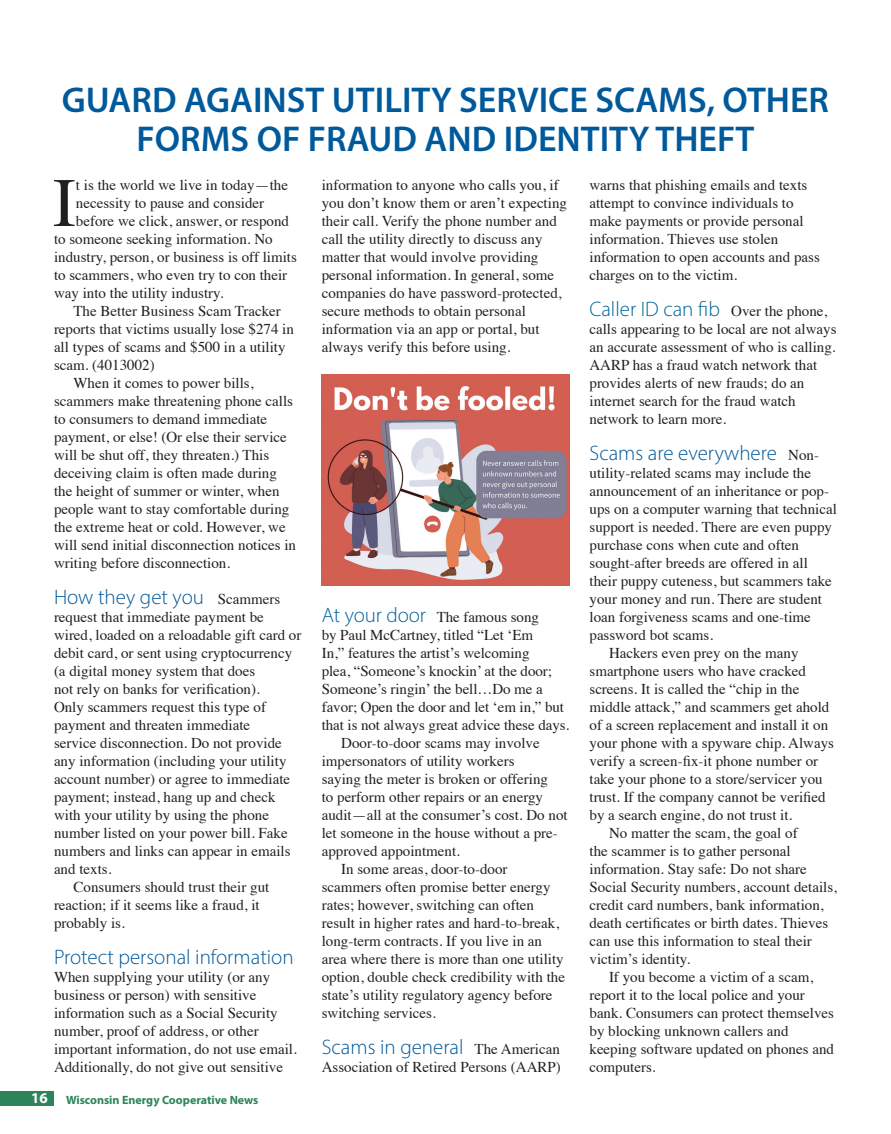
<style>
.page{position:relative;width:891px;height:1134px;background:#fff}
.page>*{position:absolute;margin:0;border:0;box-sizing:border-box;transform-origin:0 0}
.t1{font:69.45px "Times";color:#231f20}
.t2{font:600 36px/39px "Myriad Pro";color:#00599b;text-align:center}
.t3{font:300 21px "Myriad Pro";color:#00599b}
.t4{font:300 21px "Myriad Pro";color:#006399}
.t5{font:15px/18px "Times";color:#231f20}
.t6{font:700 15px "Myriad Pro";color:#fff}
.t7{font:700 12px "Myriad Pro";color:#2d845b}
.s1{font-family:"Times";font-weight:400;font-size:15px;color:#231f20}
.s2{font-family:"Myriad Pro";font-weight:300;font-size:21px;color:#006399}
</style>
<div class="page">
<div style="left:0;top:1091px;width:54px;height:14px;background:#2d845b"></div>
<img style="left:322px;top:374px;width:247px;height:212px">
<p class="t2" style="left:62px;top:80px;width:769px">GUARD AGAINST UTILITY SERVICE SCAMS, OTHER<br>FORMS OF FRAUD AND IDENTITY THEFT</p>
<p class="t5" style="left:590px;top:175px;width:232px">warns that phishing emails and texts attempt to convince individuals to make payments or provide personal information. Thieves use stolen information to open accounts and pass charges on to the victim.</p>
<p class="t4" style="left:590px;top:296px;width:239px">Caller ID can fib <span class="s1">Over the phone,</span></p>
<p class="t5" style="left:590px;top:319px;width:249px">calls appearing to be local are not always an accurate assessment of who is calling.<br>AARP has a fraud watch network that provides alerts of new frauds; do an internet search for the fraud watch network to learn more.</p>
<p class="t3" style="left:590px;top:440px;width:231px">Scams are everywhere <span class="s1">Non-</span></p>
<p class="t5" style="left:590px;top:463px;width:249px">utility-related scams may include the announcement of an inheritance or pop&shy;ups on a computer warning that technical support is needed. There are even puppy purchase cons when cute and often sought-after breeds are offered in all their puppy cuteness, but scammers take your money and run. There are student loan forgiveness scams and one-time password bot scams.</p>
<p class="t5" style="left:590px;top:643px;width:246px;text-indent:20px">Hackers even prey on the many smartphone users who have cracked screens. It is called the “chip in the middle attack,” and scammers get ahold of a screen replacement and install it on your phone with a spyware chip. Always verify a screen-fix-it phone number or take your phone to a store/servicer you trust. If the company cannot be verified by a search engine, do not trust it.</p>
<p class="t5" style="left:590px;top:823px;width:249px;text-indent:20px">No matter the scam, the goal of<br>the scammer is to gather personal information. Stay safe: Do not share Social Security numbers, account details, credit card numbers, bank information, death certificates or birth dates. Thieves can use this information to steal their victim’s identity.</p>
<p class="t5" style="left:590px;top:967px;width:246px;text-indent:20px">If you become a victim of a scam, report it to the local police and your bank. Consumers can protect themselves by blocking unknown callers and keeping software updated on phones and computers.</p>
<p class="t1" style="left:53px;top:138px;width:25px">I</p>
<p class="t5" style="left:76px;top:175px;width:214px">t is the world we live in today—the</p>
<p class="t5" style="left:322px;top:175px;width:247px">information to anyone who calls you, if you don’t know them or aren’t expecting their call. Verify the phone number and call the utility directly to discuss any matter that would involve providing personal information. In general, some companies do have password-protected, secure methods to obtain personal information via an app or portal, but always verify this before using.</p>
<p class="t5" style="left:76px;top:193px;width:190px">necessity to pause and consider</p>
<p class="t5" style="left:76px;top:211px;width:215px">before we click, answer, or respond</p>
<p class="t5" style="left:54px;top:229px;width:220px">to someone seeking information. No</p>
<p class="t5" style="left:54px;top:247px;width:244px">industry, person, or business is off limits</p>
<p class="t5" style="left:54px;top:265px;width:235px">to scammers, who even try to con their</p>
<p class="t5" style="left:54px;top:283px;width:171px">way into the utility industry.</p>
<p class="t5" style="left:54px;top:301px;width:241px;text-indent:20px">The Better Business Scam Tracker reports that victims usually lose $274 in all types of scams and $500 in a utility scam. (4013002)</p>
<p class="t5" style="left:54px;top:373px;width:244px;text-indent:20px">When it comes to power bills, scammers make threatening phone calls to consumers to demand immediate payment, or else! (Or else their service will be shut off, they threaten.) This deceiving claim is often made during the height of summer or winter, when people want to stay comfortable during the extreme heat or cold. However, we will send initial disconnection notices in writing before disconnection.</p>
<p class="t3" style="left:54px;top:584px;width:228px">How they get you <span class="s1">Scammers</span></p>
<p class="t5" style="left:54px;top:607px;width:249px">request that immediate payment be wired, loaded on a reloadable gift card or debit card, or sent using cryptocurrency (a digital money system that does<br>not rely on banks for verification).<br>Only scammers request this type of payment and threaten immediate<br>service disconnection. Do not provide any information (including your utility account number) or agree to immediate payment; instead, hang up and check with your utility by using the phone number listed on your power bill. Fake numbers and links can appear in emails and texts.</p>
<p class="t5" style="left:54px;top:877px;width:217px;text-indent:20px">Consumers should trust their gut reaction; if it seems like a fraud, it probably is.</p>
<p class="t3" style="left:54px;top:944px;width:241px">Protect personal information</p>
<p class="t5" style="left:54px;top:967px;width:244px">When supplying your utility (or any business or person) with sensitive information such as a Social Security number, proof of address, or other important information, do not use email.<br>Additionally, do not give out sensitive</p>
<p class="t5" style="left:322px;top:607px;width:249px"><span class="s2">At your door</span> The famous song<br>by Paul McCartney, titled “Let ‘Em<br>In,” features the artist’s welcoming<br>plea, “Someone’s knockin’ at the door; Someone’s ringin’ the bell…Do me a favor; Open the door and let ‘em in,” but that is not always great advice these days.</p>
<p class="t5" style="left:322px;top:733px;width:247px;text-indent:20px">Door-to-door scams may involve impersonators of utility workers<br>saying the meter is broken or offering<br>to perform other repairs or an energy audit—all at the consumer’s cost. Do not let someone in the house without a pre&shy;approved appointment.</p>
<p class="t5" style="left:322px;top:859px;width:245px;text-indent:20px">In some areas, door-to-door scammers often promise better energy rates; however, switching can often result in higher rates and hard-to-break, long-term contracts. If you live in an area where there is more than one utility option, double check credibility with the state’s utility regulatory agency before switching services.</p>
<p class="t3" style="left:322px;top:1034px;width:240px">Scams in general <span class="s1">The American</span></p>
<p class="t5" style="left:322px;top:1057px;width:241px">Association of Retired Persons (AARP)</p>
<p class="t6" style="left:31px;top:1088px;width:18px">16</p>
<p class="t7" style="left:66px;top:1092px;width:194px">Wisconsin Energy Cooperative News</p>
</div>
